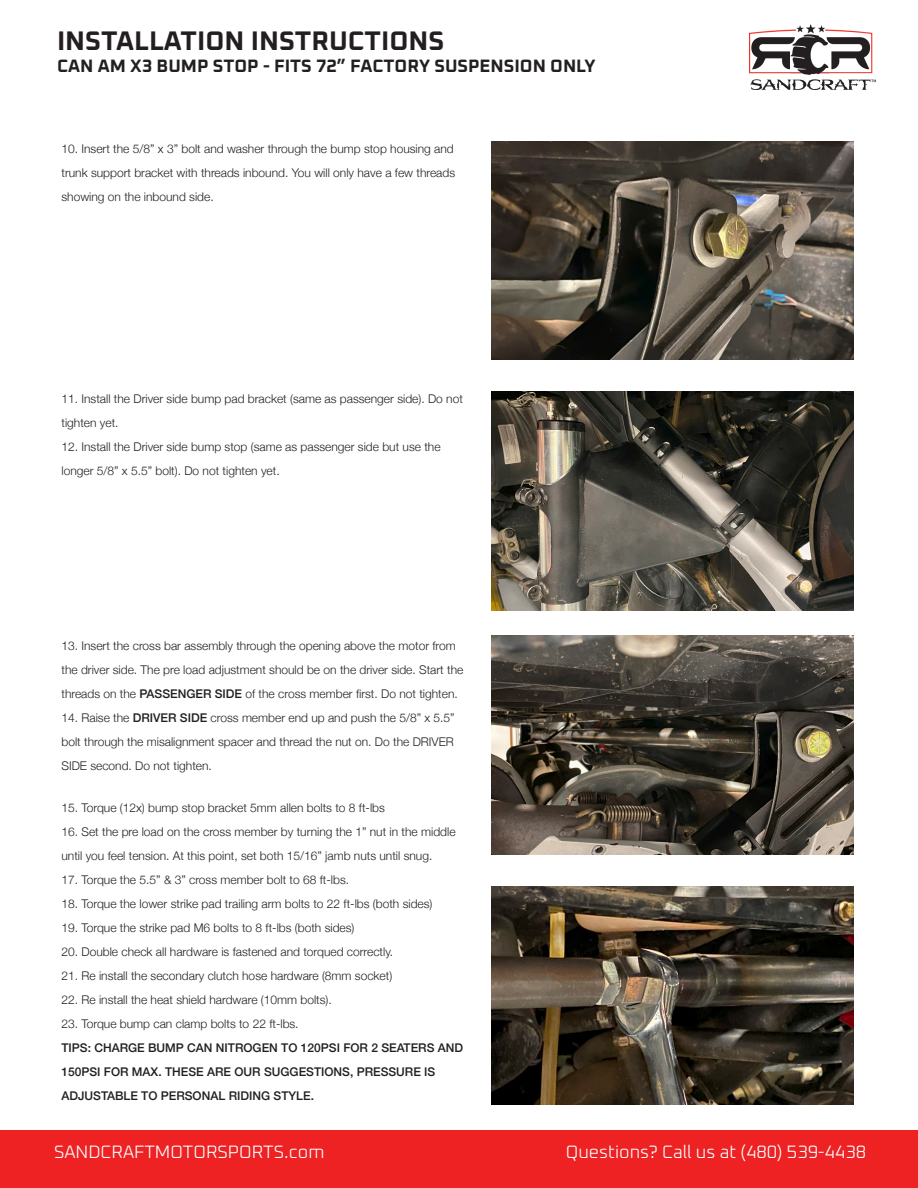
<style>
.page{position:relative;width:918px;height:1188px;background:#fff}
.page>*{position:absolute;margin:0;border:0;box-sizing:border-box;transform-origin:0 0}
.t1{font:700 27px "Oxanium";color:#231f20}
.Copy_-_Main_-_White{font:300 18px "Oxanium";color:#fff}
.t2{font:700 18px "Oxanium";color:#231f20}
.Copy_-_Main_-_White-2{font:300 12px/24px "Helvetica Neue";color:#231f20}
.Copy_-_Main_-_White-3{font:500 12px/24px "Helvetica Neue";color:#231f20}
.s1{font-weight:500}
</style>
<div class="page">
<img style="left:750px;top:25px;width:125px;height:65px">
<div style="left:0;top:1131px;width:918px;height:57px;background:#ee2123"></div>
<img style="left:491px;top:141px;width:363px;height:219px">
<img style="left:491px;top:636px;width:363px;height:219px">
<img style="left:491px;top:391px;width:363px;height:219px">
<img style="left:491px;top:886px;width:363px;height:219px">
<p class="t1" style="left:57px;top:23px;width:389px">INSTALLATION INSTRUCTIONS</p>
<p class="t2" style="left:57px;top:54px;width:540px">CAN AM X3 BUMP STOP - FITS 72” FACTORY SUSPENSION ONLY</p>
<p class="Copy_-_Main_-_White-2" style="left:62px;top:135px;width:395px;text-align:justify">10. Insert the 5/8” x 3” bolt and washer through the bump stop housing and trunk support bracket with threads inbound. You will only have a few threads showing on the inbound side.</p>
<p class="Copy_-_Main_-_White-2" style="left:62px;top:386px;width:403px">11. Install the Driver side bump pad bracket (same as passenger side). Do not tighten yet.</p>
<p class="Copy_-_Main_-_White-2" style="left:62px;top:434px;width:381px">12. Install the Driver side bump stop (same as passenger side but use the longer 5/8” x 5.5” bolt). Do not tighten yet.</p>
<p class="Copy_-_Main_-_White-2" style="left:62px;top:633px;width:403px">13. Insert the cross bar assembly through the opening above the motor from the driver side. The pre load adjustment should be on the driver side. Start the threads on the <span class="s1">PASSENGER SIDE</span> of the cross member first. Do not tighten.</p>
<p class="Copy_-_Main_-_White-2" style="left:62px;top:705px;width:395px;text-align:justify">14. Raise the <span class="s1">DRIVER SIDE</span> cross member end up and push the 5/8” x 5.5” bolt through the misalignment spacer and thread the nut on. Do the DRIVER SIDE second. Do not tighten.</p>
<p class="Copy_-_Main_-_White-2" style="left:62px;top:795px;width:325px">15. Torque (12x) bump stop bracket 5mm allen bolts to 8 ft-lbs</p>
<p class="Copy_-_Main_-_White-2" style="left:62px;top:819px;width:396px">16. Set the pre load on the cross member by turning the 1” nut in the middle until you feel tension. At this point, set both 15/16” jamb nuts until snug.</p>
<p class="Copy_-_Main_-_White-2" style="left:62px;top:867px;width:289px">17. Torque the 5.5” &amp; 3” cross member bolt to 68 ft-lbs.</p>
<p class="Copy_-_Main_-_White-2" style="left:62px;top:891px;width:372px">18. Torque the lower strike pad trailing arm bolts to 22 ft-lbs (both sides)</p>
<p class="Copy_-_Main_-_White-2" style="left:62px;top:915px;width:295px">19. Torque the strike pad M6 bolts to 8 ft-lbs (both sides)</p>
<p class="Copy_-_Main_-_White-2" style="left:62px;top:939px;width:333px">20. Double check all hardware is fastened and torqued correctly.</p>
<p class="Copy_-_Main_-_White-2" style="left:62px;top:963px;width:332px">21. Re install the secondary clutch hose hardware (8mm socket)</p>
<p class="Copy_-_Main_-_White-2" style="left:62px;top:987px;width:272px">22. Re install the heat shield hardware (10mm bolts).</p>
<p class="Copy_-_Main_-_White-2" style="left:62px;top:1011px;width:239px">23. Torque bump can clamp bolts to 22 ft-lbs.</p>
<p class="Copy_-_Main_-_White-3" style="left:62px;top:1035px;width:403px">TIPS: CHARGE BUMP CAN NITROGEN TO 120PSI FOR 2 SEATERS AND<br>150PSI FOR MAX. THESE ARE OUR SUGGESTIONS, PRESSURE IS<br>ADJUSTABLE TO PERSONAL RIDING STYLE.</p>
<p class="Copy_-_Main_-_White" style="left:54px;top:1140px;width:272px">SANDCRAFTMOTORSPORTS.com</p>
<p class="Copy_-_Main_-_White" style="left:566px;top:1140px;width:302px">Questions? Call us at (480) 539-4438</p>
</div>
